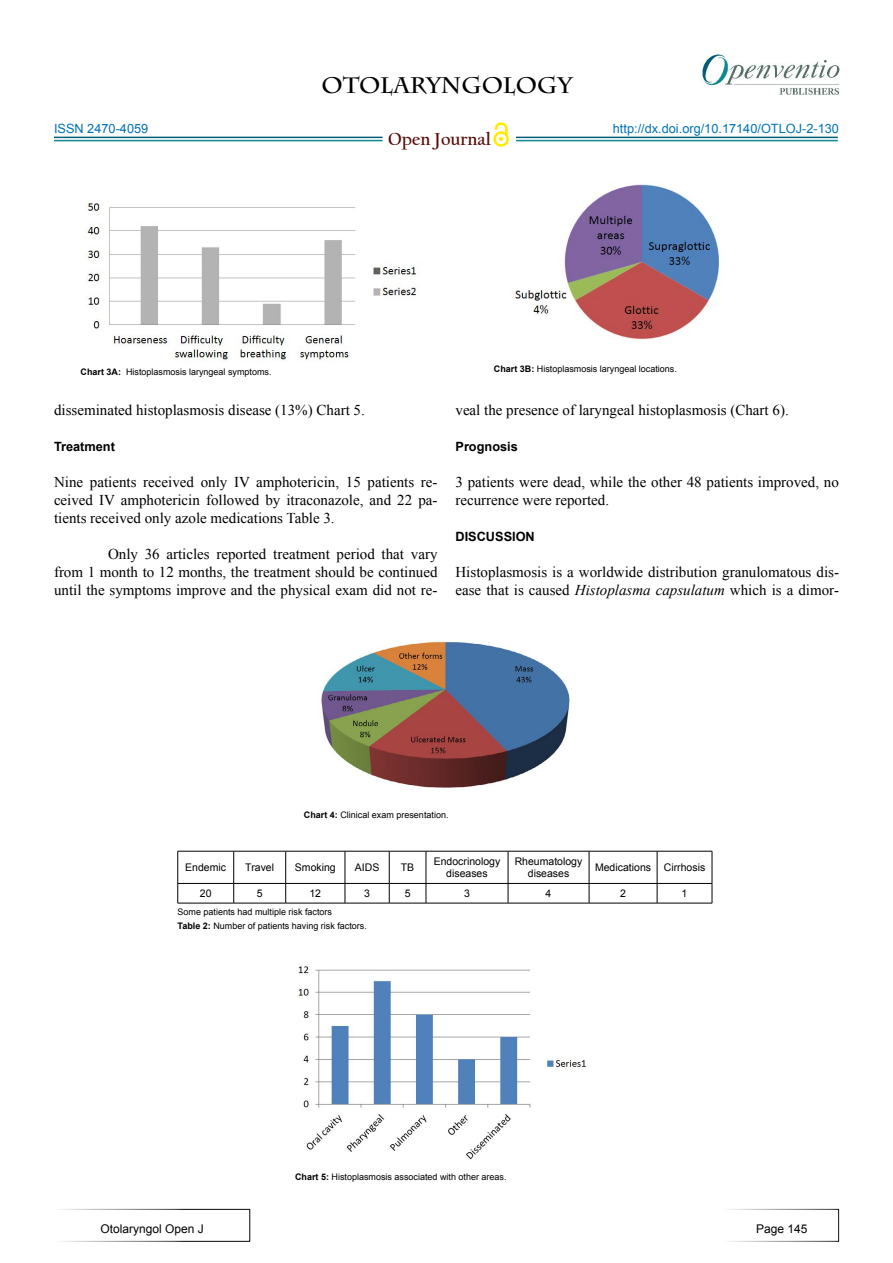
<style>
.page{position:relative;width:893px;height:1263px;background:#fff}
.page>*{position:absolute;margin:0;border:0;box-sizing:border-box;transform-origin:0 0}
.t1{font:700 22.5px "Charlemagne Std";color:#000}
.t2{font:700 18.15px "Californian FB";color:#580b05}
.t3{font:15px/18px "Times New Roman";color:#000;text-align:justify}
.t4{font:12.75px "Arial";color:#0072bc}
.t5{font:700 12.75px "Arial";color:#000}
.t6{font:12.75px "Arial";color:#0071bc}
.t7{font:12px "Arial";color:#000}
.t8{font:10.5px/12.6px "Arial";color:#000;text-align:center}
.t9{font:9px "Arial";color:#000}
.s1{font-weight:700}
.s2{font-style:italic}
</style>
<div class="page">
<hr style="left:54px;top:137px;width:328px;height:1px;background:#015d75">
<hr style="left:54px;top:140px;width:328px;height:1px;background:#0a8b93">
<hr style="left:516px;top:137px;width:322px;height:1px;background:#015d75">
<hr style="left:516px;top:140px;width:322px;height:1px;background:#0a8b93">
<svg style="left:493px;top:131px;width:16px;height:16px"></svg>
<svg style="left:496px;top:134px;width:10px;height:10px"></svg>
<svg style="left:495px;top:122px;width:13px;height:19px"></svg>
<div style="left:54px;top:1209px;width:196px;height:33px;border:1px solid #fff"></div>
<div style="left:723px;top:1209px;width:116px;height:33px;border:1px solid #fff"></div>
<img style="left:702px;top:53px;width:138px;height:42px">
<hr style="left:178px;top:851px;width:56px;height:1px;background:#000">
<hr style="left:177px;top:851px;width:1px;height:32px;background:#000">
<hr style="left:234px;top:851px;width:52px;height:1px;background:#000">
<hr style="left:233px;top:851px;width:1px;height:32px;background:#000">
<hr style="left:286px;top:851px;width:59px;height:1px;background:#000">
<hr style="left:285px;top:851px;width:1px;height:32px;background:#000">
<hr style="left:345px;top:851px;width:44px;height:1px;background:#000">
<hr style="left:345px;top:851px;width:1px;height:32px;background:#000">
<hr style="left:389px;top:851px;width:37px;height:1px;background:#000">
<hr style="left:389px;top:851px;width:1px;height:32px;background:#000">
<hr style="left:426px;top:851px;width:82px;height:1px;background:#000">
<hr style="left:426px;top:851px;width:1px;height:32px;background:#000">
<hr style="left:508px;top:851px;width:81px;height:1px;background:#000">
<hr style="left:508px;top:851px;width:1px;height:32px;background:#000">
<hr style="left:589px;top:851px;width:68px;height:1px;background:#000">
<hr style="left:589px;top:851px;width:1px;height:32px;background:#000">
<hr style="left:657px;top:851px;width:55px;height:1px;background:#000">
<hr style="left:657px;top:851px;width:1px;height:32px;background:#000">
<hr style="left:712px;top:851px;width:1px;height:32px;background:#000">
<hr style="left:178px;top:883px;width:56px;height:1px;background:#000">
<svg style="left:177px;top:884px;width:1px;height:19px"></svg>
<hr style="left:234px;top:883px;width:52px;height:1px;background:#000">
<svg style="left:233px;top:884px;width:1px;height:19px"></svg>
<hr style="left:286px;top:883px;width:59px;height:1px;background:#000">
<svg style="left:285px;top:884px;width:1px;height:19px"></svg>
<hr style="left:345px;top:883px;width:44px;height:1px;background:#000">
<svg style="left:345px;top:884px;width:1px;height:19px"></svg>
<hr style="left:389px;top:883px;width:37px;height:1px;background:#000">
<svg style="left:389px;top:884px;width:1px;height:19px"></svg>
<hr style="left:426px;top:883px;width:82px;height:1px;background:#000">
<svg style="left:426px;top:884px;width:1px;height:19px"></svg>
<hr style="left:508px;top:883px;width:81px;height:1px;background:#000">
<svg style="left:508px;top:884px;width:1px;height:19px"></svg>
<hr style="left:589px;top:883px;width:68px;height:1px;background:#000">
<svg style="left:589px;top:884px;width:1px;height:19px"></svg>
<hr style="left:657px;top:883px;width:55px;height:1px;background:#000">
<svg style="left:657px;top:884px;width:1px;height:19px"></svg>
<svg style="left:712px;top:884px;width:1px;height:19px"></svg>
<hr style="left:178px;top:903px;width:56px;height:1px;background:#000">
<hr style="left:234px;top:903px;width:52px;height:1px;background:#000">
<hr style="left:286px;top:903px;width:59px;height:1px;background:#000">
<hr style="left:345px;top:903px;width:44px;height:1px;background:#000">
<hr style="left:389px;top:903px;width:37px;height:1px;background:#000">
<hr style="left:426px;top:903px;width:82px;height:1px;background:#000">
<hr style="left:508px;top:903px;width:81px;height:1px;background:#000">
<hr style="left:589px;top:903px;width:68px;height:1px;background:#000">
<hr style="left:657px;top:903px;width:55px;height:1px;background:#000">
<img style="left:86px;top:203px;width:332px;height:159px">
<img style="left:514px;top:184px;width:206px;height:155px">
<img style="left:321px;top:641px;width:249px;height:147px">
<img style="left:298px;top:966px;width:288px;height:194px">
<p class="t6" style="left:54px;top:120px;width:96px">ISSN 2470-4059</p>
<h1 class="t1" style="left:321px;top:72px;width:252px">OTOLARYNGOLOGY</h1>
<p class="t2" style="left:388px;top:129px;width:104px">Open Journal</p>
<p class="t4" style="left:613px;top:120px;width:228px">http://dx.doi.org/10.17140/OTLOJ-2-130</p>
<p class="t9" style="left:81px;top:366px;width:193px"><span class="s1">Chart 3A:</span> Histoplasmosis laryngeal symptoms.</p>
<p class="t9" style="left:494px;top:363px;width:185px"><span class="s1">Chart 3B:</span> Histoplasmosis laryngeal locations.</p>
<p class="t3" style="left:54px;top:400px;width:312px">disseminated histoplasmosis disease (13%) Chart 5.</p>
<p class="t5" style="left:54px;top:438px;width:62px">Treatment</p>
<p class="t3" style="left:54px;top:472px;width:385px">Nine patients received only IV amphotericin, 15 patients re&shy;ceived IV amphotericin followed by itraconazole, and 22 pa&shy;tients received only azole medications Table 3.</p>
<p class="t3" style="left:54px;top:544px;width:385px;text-indent:54px">Only 36 articles reported treatment period that vary from 1 month to 12 months, the treatment should be continued until the symptoms improve and the physical exam did not re-</p>
<p class="t3" style="left:455px;top:400px;width:335px">veal the presence of laryngeal histoplasmosis (Chart 6).</p>
<p class="t5" style="left:455px;top:438px;width:64px">Prognosis</p>
<p class="t3" style="left:455px;top:472px;width:385px">3 patients were dead, while the other 48 patients improved, no recurrence were reported.</p>
<p class="t5" style="left:455px;top:528px;width:81px">DISCUSSION</p>
<p class="t3" style="left:455px;top:562px;width:385px">Histoplasmosis is a worldwide distribution granulomatous dis&shy;ease that is caused <span class="s2">Histoplasma capsulatum</span> which is a dimor-</p>
<p class="t9" style="left:304px;top:809px;width:146px"><span class="s1">Chart 4:</span> Clinical exam presentation.</p>
<p class="t8" style="left:185px;top:861px;width:42px">Endemic</p>
<p class="t8" style="left:245px;top:861px;width:30px">Travel</p>
<p class="t8" style="left:295px;top:861px;width:42px">Smoking</p>
<p class="t8" style="left:355px;top:861px;width:26px">AIDS</p>
<p class="t8" style="left:401px;top:861px;width:15px">TB</p>
<p class="t8" style="left:434px;top:855px;width:68px">Endocrinology diseases</p>
<p class="t8" style="left:515px;top:855px;width:69px">Rheumatology diseases</p>
<p class="t8" style="left:595px;top:861px;width:112px">Medications Cirrhosis</p>
<p class="t8" style="left:200px;top:887px;width:13px">20</p>
<p class="t8" style="left:257px;top:887px;width:7px">5</p>
<p class="t8" style="left:309px;top:887px;width:13px">12</p>
<p class="t8" style="left:364px;top:887px;width:7px">3</p>
<p class="t8" style="left:405px;top:887px;width:7px">5</p>
<p class="t8" style="left:464px;top:887px;width:7px">3</p>
<p class="t8" style="left:546px;top:887px;width:7px">4</p>
<p class="t8" style="left:620px;top:887px;width:7px">2</p>
<p class="t8" style="left:682px;top:887px;width:7px">1</p>
<p class="t9" style="left:178px;top:906px;width:156px">Some patients had multiple risk factors</p>
<p class="t9" style="left:178px;top:919px;width:191px"><span class="s1">Table 2:</span> Number of patients having risk factors.</p>
<p class="t7" style="left:100px;top:1221px;width:105px">Otolaryngol Open J</p>
<p class="t9" style="left:295px;top:1171px;width:213px"><span class="s1">Chart 5:</span> Histoplasmosis associated with other areas.</p>
<p class="t7" style="left:756px;top:1221px;width:53px">Page 145</p>
</div>
